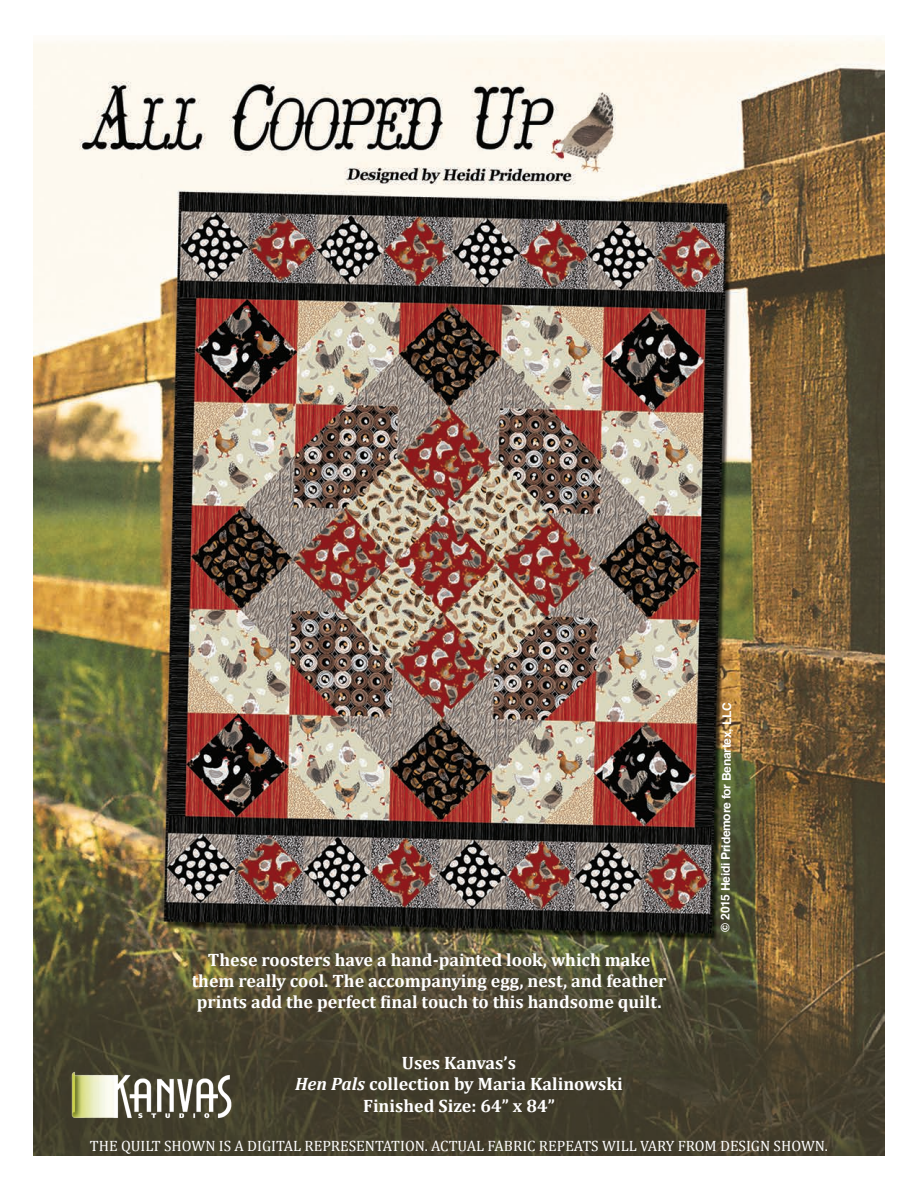
<style>
.page{position:relative;width:918px;height:1188px;background:#fff}
.page>*{position:absolute;margin:0;border:0;box-sizing:border-box;transform-origin:0 0}
.t1{font:700 18px/21px "Cambria";color:#fff;text-align:center}
.t2{font:15px "Cambria";color:#fff}
.t3{font:700 12px "Helvetica";color:#fff}
.s1{font-style:italic}
</style>
<div class="page">
<img style="left:34px;top:39px;width:850px;height:1117px">
<img style="left:71px;top:1071px;width:162px;height:52px">
<p class="t1" style="left:192px;top:949px;width:476px">These roosters have a hand-painted look, which make them really cool. The accompanying egg, nest, and feather prints add the perfect final touch to this handsome quilt.</p>
<p class="t1" style="left:295px;top:1052px;width:329px">Uses Kanvas’s<br><span class="s1">Hen Pals</span> collection by Maria Kalinowski<br>Finished Size: 64” x 84”</p>
<p class="t3" style="left:716px;top:932px;width:231px;rotate:-90deg">© 2015 Heidi Pridemore for Benartex, LLC</p>
<p class="t2" style="left:90px;top:1137px;width:740px">THE QUILT SHOWN IS A DIGITAL REPRESENTATION. ACTUAL FABRIC REPEATS WILL VARY FROM DESIGN SHOWN.</p>
</div>
